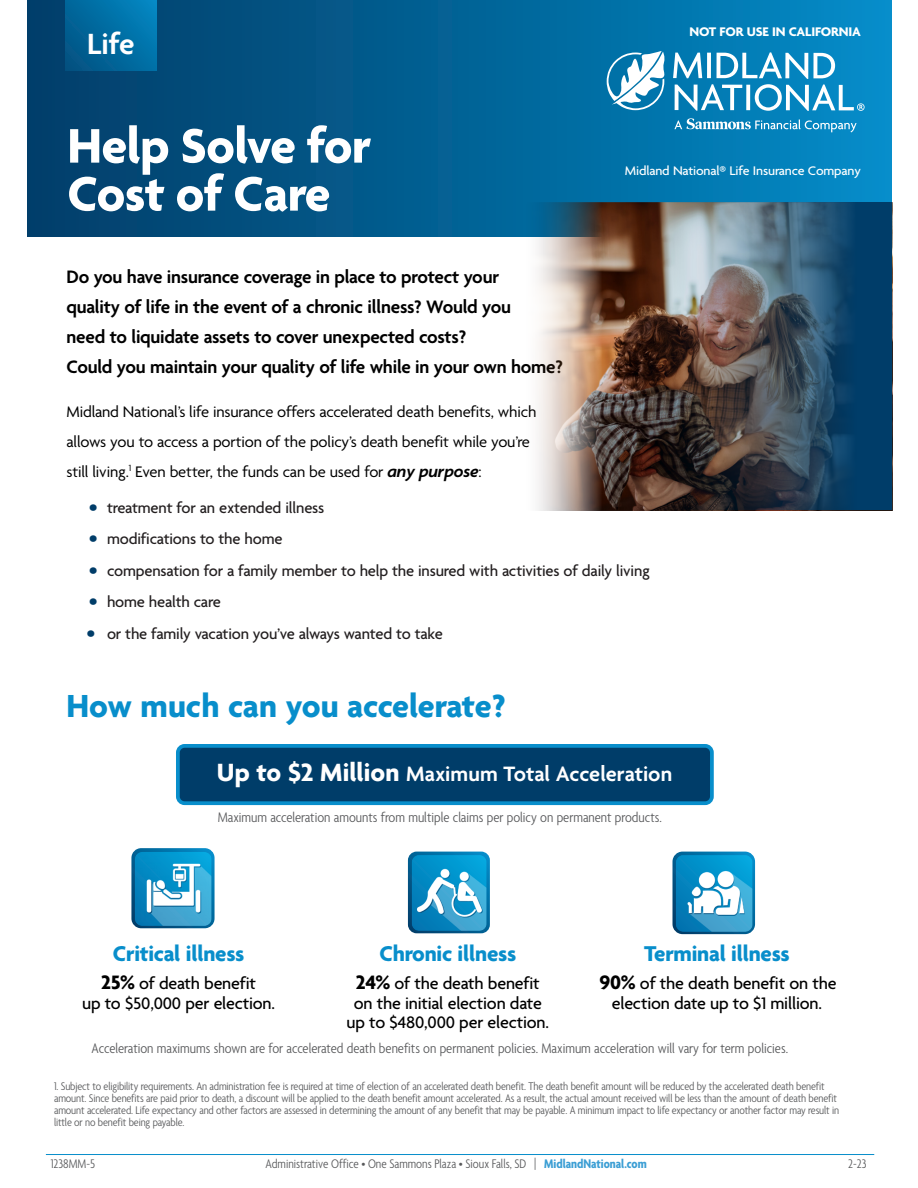
<style>
.page{position:relative;width:918px;height:1188px;background:#fff}
.page>*{position:absolute;margin:0;border:0;box-sizing:border-box;transform-origin:0 0}
.t1{font:700 52.5px/48px "Agenda";letter-spacing:-.01em;color:#fff}
.Bullet_1st_level{font:700 34.5px "Agenda";letter-spacing:-.01em;color:#088ecb}
.t2{font:600 31.65px "Agenda";color:#fff}
.Body_Copy{font:700 23.25px "Agenda";letter-spacing:-.01em;color:#088ecb}
.Subhead_1{font:600 22.5px "Agenda";color:#fff}
.Body_Copy-2{font:600 19.5px/30px "Agenda";letter-spacing:-.01em;color:#000}
.Body_Copy-3{font:500 18px/19.5px "Agenda";letter-spacing:-.01em;color:#000;text-align:center}
.t3{font:500 16.5px "Agenda";letter-spacing:-.01em;color:#231f20}
.Body_Copy-4{font:16.5px/30px "Agenda";letter-spacing:-.01em;color:#000}
.Body_Copy-5{font:300 condensed 15px "Agenda";color:#57585a}
.t4{font:300 condensed 13.5px "Agenda";color:#57585a}
.Call_to_Action{font:500 13.5px "Agenda";letter-spacing:-.01em;color:#fff}
.Call_to_Action-2{font:700 13.5px "Agenda";letter-spacing:-.01em;color:#fff}
.Call_to_Action-3{font:300 condensed 12px/12px "Agenda";letter-spacing:-.01em;color:#57585a}
.s1{font-weight:600;font-style:italic;font-size:18px}
.s2{font-weight:700;font-size:19.5px;color:#003d69}
.s3{font-weight:700;font-size:27px}
.s4{font-weight:700;font-size:21px}
.s5{font-weight:700;color:#3b9ed4}
</style>
<div class="page">
<div style="left:28px;top:0;width:864px;height:237px;background:linear-gradient(to right,#013c67,#038bc6)"></div>
<svg style="left:66px;top:0;width:90px;height:70px;background:#006ba0"></svg>
<hr style="left:46px;top:1154px;width:828px;height:1px;background:#088ecb">
<svg style="left:673px;top:52px;width:192px;height:59px"></svg>
<svg style="left:607px;top:51px;width:59px;height:59px"></svg>
<svg style="left:674px;top:118px;width:183px;height:14px;background:#3d9dca"></svg>
<div style="left:178px;top:746px;width:534px;height:57px;background:#003d69;border-radius:7px"></div>
<div style="left:176px;top:744px;width:538px;height:61px;border:4px solid #088ecb;border-radius:7px"></div>
<img style="left:521px;top:203px;width:78px;height:307px">
<img style="left:599px;top:203px;width:293px;height:307px">
<img style="left:131px;top:848px;width:84px;height:80px">
<img style="left:408px;top:852px;width:82px;height:81px">
<img style="left:672px;top:852px;width:83px;height:82px">
<h3 class="t2" style="left:87px;top:27px;width:49px">Life</h3>
<h1 class="t1" style="left:67px;top:125px;width:305px">Help Solve for<br>Cost of Care</h1>
<p class="Call_to_Action-2" style="left:689px;top:24px;width:173px">NOT FOR USE IN CALIFORNIA</p>
<p class="Call_to_Action" style="left:625px;top:163px;width:238px">Midland National® Life Insurance Company</p>
<p class="Body_Copy-2" style="left:67px;top:263px;width:498px">Do you have insurance coverage in place to protect your<br>quality of life in the event of a chronic illness? Would you<br>need to liquidate assets to cover unexpected costs?<br>Could you maintain your quality of life while in your own home?</p>
<p class="Body_Copy-4" style="left:67px;top:397px;width:471px">Midland National’s life insurance offers accelerated death benefits, which allows you to access a portion of the policy’s death benefit while you’re still living.<sup>1</sup> Even better, the funds can be used for <span class="s1">any purpose</span>:</p>
<p class="t3" style="left:89px;top:498px;width:237px"><span class="s2">•</span> treatment for an extended illness</p>
<p class="t3" style="left:89px;top:530px;width:195px"><span class="s2">•</span> modifications to the home</p>
<p class="t3" style="left:89px;top:561px;width:562px"><span class="s2">•</span> compensation for a family member to help the insured with activities of daily living</p>
<p class="t3" style="left:89px;top:593px;width:133px"><span class="s2">•</span> home health care</p>
<p class="t3" style="left:87px;top:624px;width:358px"><span class="s2">•</span> or the family vacation you’ve always wanted to take</p>
<p class="Bullet_1st_level" style="left:67px;top:687px;width:441px">How much can you accelerate?</p>
<p class="Subhead_1" style="left:217px;top:762px;width:457px"><span class="s3">Up to $2 Million</span> Maximum Total Acceleration</p>
<p class="Body_Copy-5" style="left:218px;top:809px;width:446px">Maximum acceleration amounts from multiple claims per policy on permanent products.</p>
<p class="Body_Copy" style="left:113px;top:941px;width:133px">Critical illness</p>
<p class="Body_Copy-3" style="left:82px;top:975px;width:195px"><span class="s4">25%</span> of death benefit<br>up to $50,000 per election.</p>
<p class="Body_Copy" style="left:379px;top:941px;width:138px">Chronic illness</p>
<p class="Body_Copy-3" style="left:347px;top:975px;width:204px"><span class="s4">24%</span> of the death benefit on the initial election date up to $480,000 per election.</p>
<p class="Body_Copy" style="left:644px;top:941px;width:147px">Terminal illness</p>
<p class="Body_Copy-3" style="left:599px;top:975px;width:239px"><span class="s4">90%</span> of the death benefit on the election date up to $1 million.</p>
<p class="Body_Copy-5" style="left:92px;top:1040px;width:698px">Acceleration maximums shown are for accelerated death benefits on permanent policies. Maximum acceleration will vary for term policies.</p>
<p class="Call_to_Action-3" style="left:54px;top:1081px;width:787px">1. Subject to eligibility requirements. An administration fee is required at time of election of an accelerated death benefit. The death benefit amount will be reduced by the accelerated death benefit amount. Since benefits are paid prior to death, a discount will be applied to the death benefit amount accelerated. As a result, the actual amount received will be less than the amount of death benefit amount accelerated. Life expectancy and other factors are assessed in determining the amount of any benefit that may be payable. A minimum impact to life expectancy or another factor may result in little or no benefit being payable.</p>
<p class="t4" style="left:51px;top:1157px;width:46px">1238MM-5</p>
<p class="t4" style="left:265px;top:1157px;width:383px">Administrative Office • One Sammons Plaza • Sioux Falls, SD | <span class="s5">MidlandNational.com</span></p>
<p class="t4" style="left:848px;top:1157px;width:20px">2-23</p>
</div>
